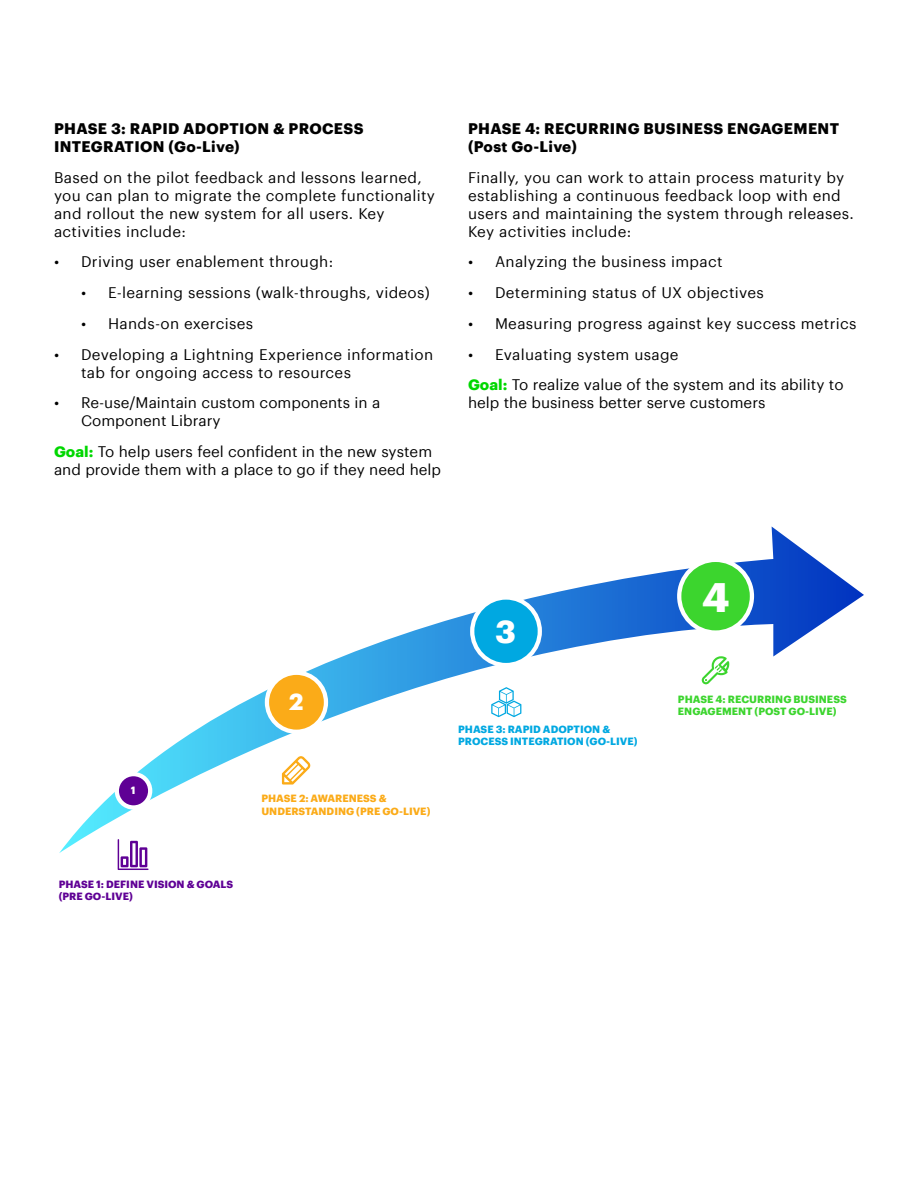
<style>
.page{position:relative;width:918px;height:1188px;background:#fff}
.page>*{position:absolute;margin:0;border:0;box-sizing:border-box;transform-origin:0 0}
.t1{font:700 40.2px "Graphik";color:#fff}
.t2{font:700 31.65px "Graphik";color:#fff}
.t3{font:700 23.1px "Graphik";color:#fff}
.t4{font:15px/18px "Graphik";letter-spacing:.02em;color:#000}
.t5{font:15px/18px "Graphik";color:#000}
.t6{font:700 15px/18px "Graphik";letter-spacing:.02em;color:#000}
.t7{font:700 10.2px/12.3px "Graphik";color:#00a8e1}
.t8{font:700 10.2px/12.3px "Graphik";color:#3cd52e}
.t9{font:700 10.2px/12.3px "Graphik";color:#fbab18}
.t10{font:700 10.2px/12.3px "Graphik";color:#5f0095}
.t11{font:700 10.2px "Graphik";color:#fff}
.s1{font-weight:700;color:#00d700}
</style>
<div class="page">
<svg style="left:59px;top:526px;width:805px;height:327px"></svg>
<svg style="left:115px;top:772px;width:37px;height:38px"></svg>
<svg style="left:265px;top:671px;width:63px;height:63px"></svg>
<svg style="left:470px;top:595px;width:72px;height:72px"></svg>
<svg style="left:677px;top:558px;width:77px;height:77px"></svg>
<svg style="left:118px;top:839px;width:31px;height:31px"></svg>
<svg style="left:282px;top:756px;width:28px;height:29px"></svg>
<svg style="left:491px;top:687px;width:30px;height:30px"></svg>
<svg style="left:702px;top:656px;width:27px;height:28px"></svg>
<p class="t6" style="left:54px;top:118px;width:311px">PHASE 3: RAPID ADOPTION &amp; PROCESS<br>INTEGRATION (Go-Live)</p>
<p class="t4" style="left:54px;top:167px;width:382px">Based on the pilot feedback and lessons learned, you can plan to migrate the complete functionality and rollout the new system for all users. Key activities include:</p>
<p class="t4" style="left:54px;top:252px;width:281px">• Driving user enablement through:</p>
<p class="t4" style="left:81px;top:282px;width:350px">• E-learning sessions (walk-throughs, videos)</p>
<p class="t4" style="left:81px;top:313px;width:174px">• Hands-on exercises</p>
<p class="t4" style="left:81px;top:344px;width:354px;text-indent:-27px">• Developing a Lightning Experience information tab for ongoing access to resources</p>
<p class="t5" style="left:81px;top:393px;width:301px;text-indent:-27px">• Re-use/Maintain custom components in a<br>Component Library</p>
<p class="t5" style="left:54px;top:441px;width:389px"><span class="s1">Goal:</span> To help users feel confident in the new system and provide them with a place to go if they need help</p>
<p class="t6" style="left:468px;top:118px;width:373px">PHASE 4: RECURRING BUSINESS ENGAGEMENT (Post Go-Live)</p>
<p class="t4" style="left:468px;top:167px;width:388px">Finally, you can work to attain process maturity by establishing a continuous feedback loop with end users and maintaining the system through releases.<br>Key activities include:</p>
<p class="t4" style="left:468px;top:252px;width:256px">• Analyzing the business impact</p>
<p class="t4" style="left:468px;top:282px;width:297px">• Determining status of UX objectives</p>
<p class="t4" style="left:468px;top:313px;width:390px">• Measuring progress against key success metrics</p>
<p class="t5" style="left:468px;top:338px;width:377px;line-height:30.8px">• Evaluating system usage<br><span class="s1">Goal:</span> To realize value of the system and its ability to</p>
<p class="t5" style="left:468px;top:393px;width:299px">help the business better serve customers</p>
<p class="t11" style="left:131px;top:782px;width:6px">1</p>
<p class="t10" style="left:59px;top:877px;width:176px">PHASE 1: DEFINE VISION &amp; GOALS (PRE GO-LIVE)</p>
<h3 class="t3" style="left:289px;top:684px;width:16px">2</h3>
<p class="t9" style="left:261px;top:792px;width:171px">PHASE 2: AWARENESS &amp;<br>UNDERSTANDING (PRE GO-LIVE)</p>
<h2 class="t2" style="left:495px;top:607px;width:22px">3</h2>
<p class="t7" style="left:458px;top:722px;width:181px">PHASE 3: RAPID ADOPTION &amp;<br>PROCESS INTEGRATION (GO-LIVE)</p>
<h1 class="t1" style="left:702px;top:566px;width:29px">4</h1>
<p class="t8" style="left:678px;top:692px;width:170px">PHASE 4: RECURRING BUSINESS<br>ENGAGEMENT (POST GO-LIVE)</p>
</div>
